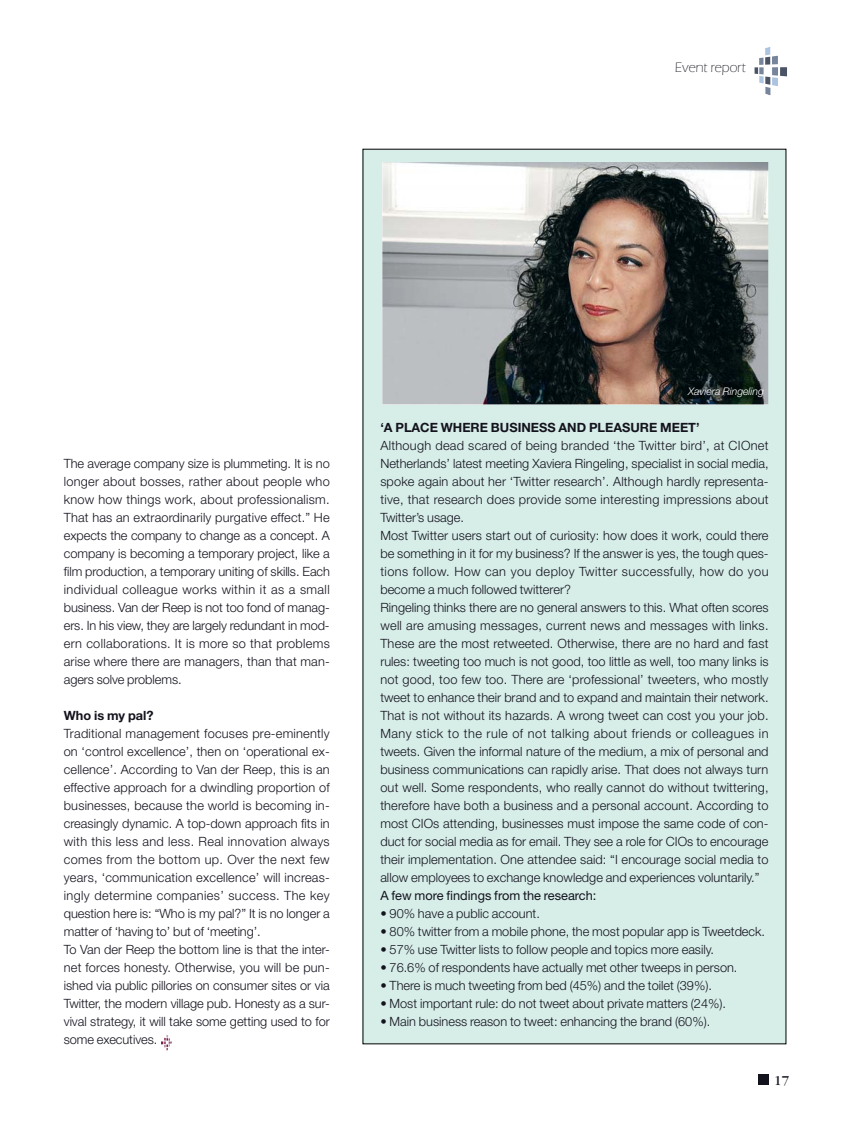
<style>
.page{position:relative;width:851px;height:1127px;background:#fff}
.page>*{position:absolute;margin:0;border:0;box-sizing:border-box;transform-origin:0 0}
.t1{font:14.25px "Garamond";color:#13131e}
.t2{font:300 14.1px "Itc Eras";color:#13131e}
.t3{font:300 12.75px/18px "Helvetica Neue";letter-spacing:.005em;color:#13131e}
.t4{font:700 12.75px "Helvetica Neue";color:#13131e}
.t5{font:12.75px "Helvetica Neue";color:#13131e}
.t6{font:italic 300 10.5px "Helvetica Neue";color:#fff}
</style>
<div class="page">
<div style="left:758px;top:1074px;width:11px;height:10px;background:#13131e"></div>
<svg style="left:754px;top:47px;width:33px;height:48px"></svg>
<svg style="left:161px;top:1035px;width:10px;height:15px"></svg>
<div style="left:363px;top:149px;width:422px;height:895px;background:#d7ede8"></div>
<img style="left:382px;top:162px;width:386px;height:242px">
<img style="left:685px;top:381px;width:78px;height:20px">
<p class="t2" style="left:674px;top:60px;width:72px">Event report</p>
<p class="t3" style="left:64px;top:454px;width:268px;text-align:justify">The average company size is plummeting. It is no longer about bosses, rather about people who know how things work, about professionalism.<br>That has an extraordinarily purgative effect.” He expects the company to change as a concept. A company is becoming a temporary project, like a film production, a temporary uniting of skills. Each individual colleague works within it as a small business. Van der Reep is not too fond of manag&shy;ers. In his view, they are largely redundant in mod&shy;ern collaborations. It is more so that problems arise where there are managers, than that man&shy;agers solve problems.</p>
<p class="t4" style="left:64px;top:708px;width:91px">Who is my pal?</p>
<p class="t3" style="left:64px;top:724px;width:267px">Traditional management focuses pre-eminently on ‘control excellence’, then on ‘operational ex&shy;cellence’. According to Van der Reep, this is an effective approach for a dwindling proportion of businesses, because the world is becoming in&shy;creasingly dynamic. A top-down approach fits in with this less and less. Real innovation always comes from the bottom up. Over the next few years, ‘communication excellence’ will increas&shy;ingly determine companies’ success. The key question here is: “Who is my pal?” It is no longer a matter of ‘having to’ but of ‘meeting’.<br>To Van der Reep the bottom line is that the inter&shy;net forces honesty. Otherwise, you will be pun&shy;ished via public pillories on consumer sites or via Twitter, the modern village pub. Honesty as a sur&shy;vival strategy, it will take some getting used to for some executives.</p>
<p class="t6" style="left:688px;top:385px;width:77px">Xaviera Ringeling</p>
<p class="t4" style="left:380px;top:420px;width:321px">‘A PLACE WHERE BUSINESS AND PLEASURE MEET’</p>
<p class="t3" style="left:380px;top:436px;width:389px">Although dead scared of being branded ‘the Twitter bird’, at CIOnet Netherlands’ latest meeting Xaviera Ringeling, specialist in social media, spoke again about her ‘Twitter research’. Although hardly representa&shy;tive, that research does provide some interesting impressions about Twitter’s usage.<br>Most Twitter users start out of curiosity: how does it work, could there be something in it for my business? If the answer is yes, the tough ques&shy;tions follow. How can you deploy Twitter successfully, how do you become a much followed twitterer?<br>Ringeling thinks there are no general answers to this. What often scores well are amusing messages, current news and messages with links.<br>These are the most retweeted. Otherwise, there are no hard and fast rules: tweeting too much is not good, too little as well, too many links is not good, too few too. There are ‘professional’ tweeters, who mostly tweet to enhance their brand and to expand and maintain their network.<br>That is not without its hazards. A wrong tweet can cost you your job.<br>Many stick to the rule of not talking about friends or colleagues in tweets. Given the informal nature of the medium, a mix of personal and business communications can rapidly arise. That does not always turn out well. Some respondents, who really cannot do without twittering, therefore have both a business and a personal account. According to most CIOs attending, businesses must impose the same code of con&shy;duct for social media as for email. They see a role for CIOs to encourage their implementation. One attendee said: “I encourage social media to allow employees to exchange knowledge and experiences voluntarily.”</p>
<p class="t5" style="left:380px;top:888px;width:217px">A few more findings from the research:</p>
<p class="t3" style="left:380px;top:904px;width:161px">• 90% have a public account.</p>
<p class="t3" style="left:380px;top:922px;width:386px">• 80% twitter from a mobile phone, the most popular app is Tweetdeck.</p>
<p class="t3" style="left:380px;top:940px;width:335px">• 57% use Twitter lists to follow people and topics more easily.</p>
<p class="t3" style="left:380px;top:958px;width:358px">• 76.6% of respondents have actually met other tweeps in person.</p>
<p class="t3" style="left:380px;top:976px;width:333px">• There is much tweeting from bed (45%) and the toilet (39%).</p>
<p class="t3" style="left:380px;top:994px;width:347px">• Most important rule: do not tweet about private matters (24%).</p>
<p class="t3" style="left:380px;top:1012px;width:331px">• Main business reason to tweet: enhancing the brand (60%).</p>
<p class="t1" style="left:774px;top:1072px;width:17px">17</p>
</div>
